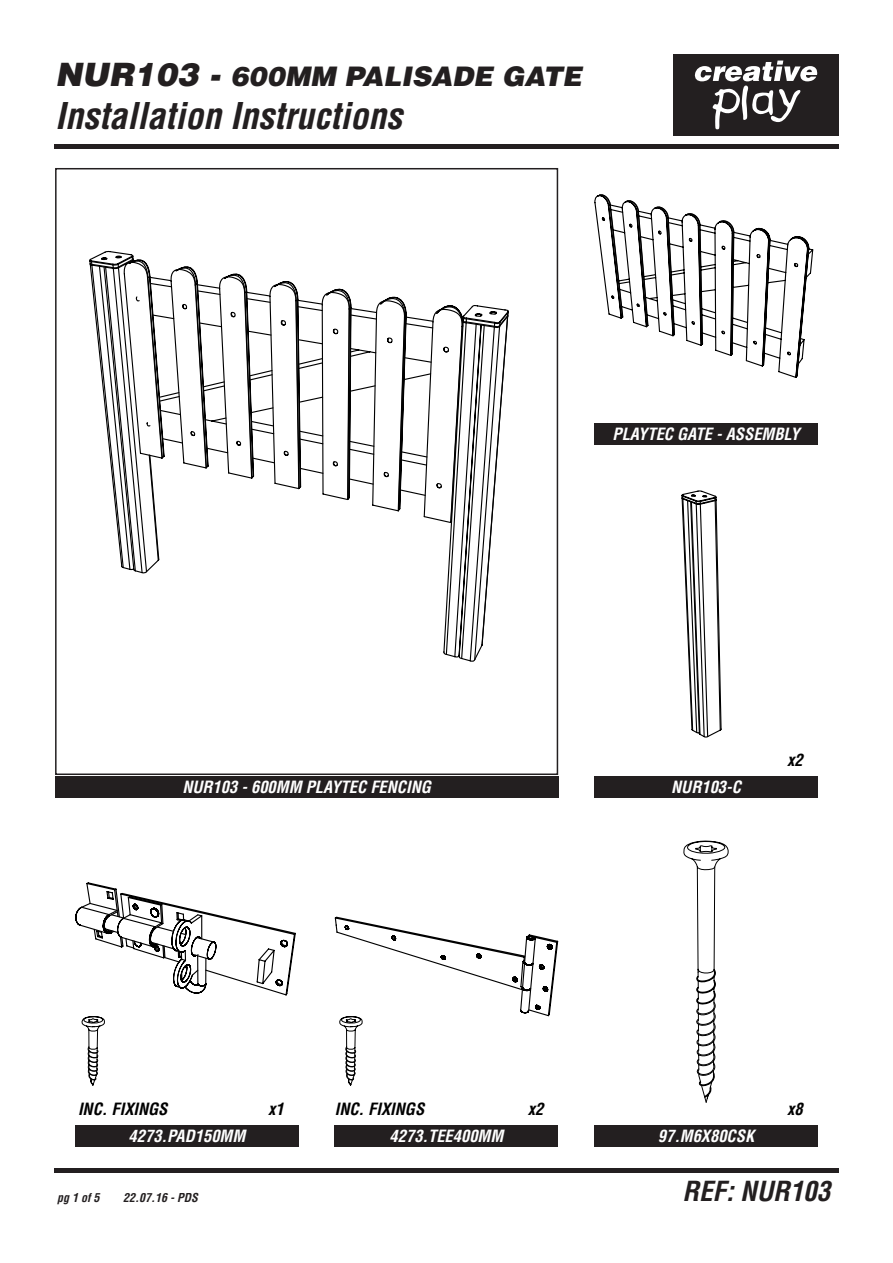
<style>
.page{position:relative;width:893px;height:1263px;background:#fff}
.page>*{position:absolute;margin:0;border:0;box-sizing:border-box;transform-origin:0 0}
.t1{font:italic 700 condensed 36px "Helvetica LT Std";color:#231f20}
.t2{font:italic 900 27px "Helvetica LT Std";color:#231f20}
.t3{font:italic 700 condensed 27px "Helvetica LT Std";color:#231f20}
.t4{font:italic 700 condensed 16.5px "Helvetica LT Std";color:#fff}
.t5{font:italic 700 condensed 16.5px "Helvetica LT Std";color:#000}
.t6{font:italic 700 condensed 12px "Helvetica LT Std";color:#231f20}
.s1{font-size:32.25px}
</style>
<div class="page">
<div style="left:673px;top:54px;width:166px;height:82px;background:#231f20"></div>
<svg style="left:694px;top:61px;width:124px;height:69px"></svg>
<div style="left:54px;top:1168px;width:785px;height:5px;background:#231f20"></div>
<div style="left:54px;top:144px;width:785px;height:5px;background:#231f20"></div>
<svg style="left:681px;top:490px;width:41px;height:248px"></svg>
<svg style="left:116px;top:524px;width:377px;height:138px"></svg>
<svg style="left:89px;top:255px;width:419px;height:269px"></svg>
<svg style="left:90px;top:256px;width:419px;height:72px"></svg>
<div style="left:75px;top:1126px;width:224px;height:21px;background:#231f20"></div>
<div style="left:335px;top:1126px;width:223px;height:21px;background:#231f20"></div>
<div style="left:594px;top:1126px;width:224px;height:21px;background:#231f20"></div>
<div style="left:594px;top:777px;width:224px;height:21px;background:#231f20"></div>
<div style="left:55px;top:777px;width:503px;height:21px;background:#231f20"></div>
<div style="left:594px;top:423px;width:224px;height:22px;background:#231f20"></div>
<div style="left:55px;top:168px;width:503px;height:607px;border:2px solid #231f20"></div>
<svg style="left:594px;top:194px;width:220px;height:184px"></svg>
<svg style="left:75px;top:882px;width:221px;height:114px"></svg>
<svg style="left:81px;top:1016px;width:24px;height:70px"></svg>
<svg style="left:334px;top:916px;width:225px;height:170px"></svg>
<svg style="left:683px;top:840px;width:46px;height:263px"></svg>
<h2 class="t2" style="left:55px;top:59px;width:528px"><span class="s1">NUR103 -</span> 600MM PALISADE GATE</h2>
<h1 class="t1" style="left:55px;top:94px;width:349px">Installation Instructions</h1>
<p class="t4" style="left:612px;top:424px;width:188px">PLAYTEC GATE - ASSEMBLY</p>
<p class="t5" style="left:787px;top:750px;width:17px">x2</p>
<p class="t4" style="left:182px;top:777px;width:250px">NUR103 - 600MM PLAYTEC FENCING</p>
<p class="t4" style="left:671px;top:777px;width:71px">NUR103-C</p>
<p class="t5" style="left:78px;top:1099px;width:91px">INC. FIXINGS</p>
<p class="t5" style="left:268px;top:1099px;width:17px">x1</p>
<p class="t5" style="left:335px;top:1099px;width:91px">INC. FIXINGS</p>
<p class="t5" style="left:528px;top:1099px;width:17px">x2</p>
<p class="t5" style="left:787px;top:1099px;width:17px">x8</p>
<p class="t4" style="left:129px;top:1126px;width:118px">4273.PAD150MM</p>
<p class="t6" style="left:57px;top:1190px;width:44px">pg 1 of 5</p>
<p class="t6" style="left:123px;top:1190px;width:76px">22.07.16 - PDS</p>
<p class="t4" style="left:390px;top:1126px;width:115px">4273.TEE400MM</p>
<p class="t4" style="left:658px;top:1126px;width:98px">97.M6X80CSK</p>
<h2 class="t3" style="left:682px;top:1174px;width:149px">REF: NUR103</h2>
</div>
